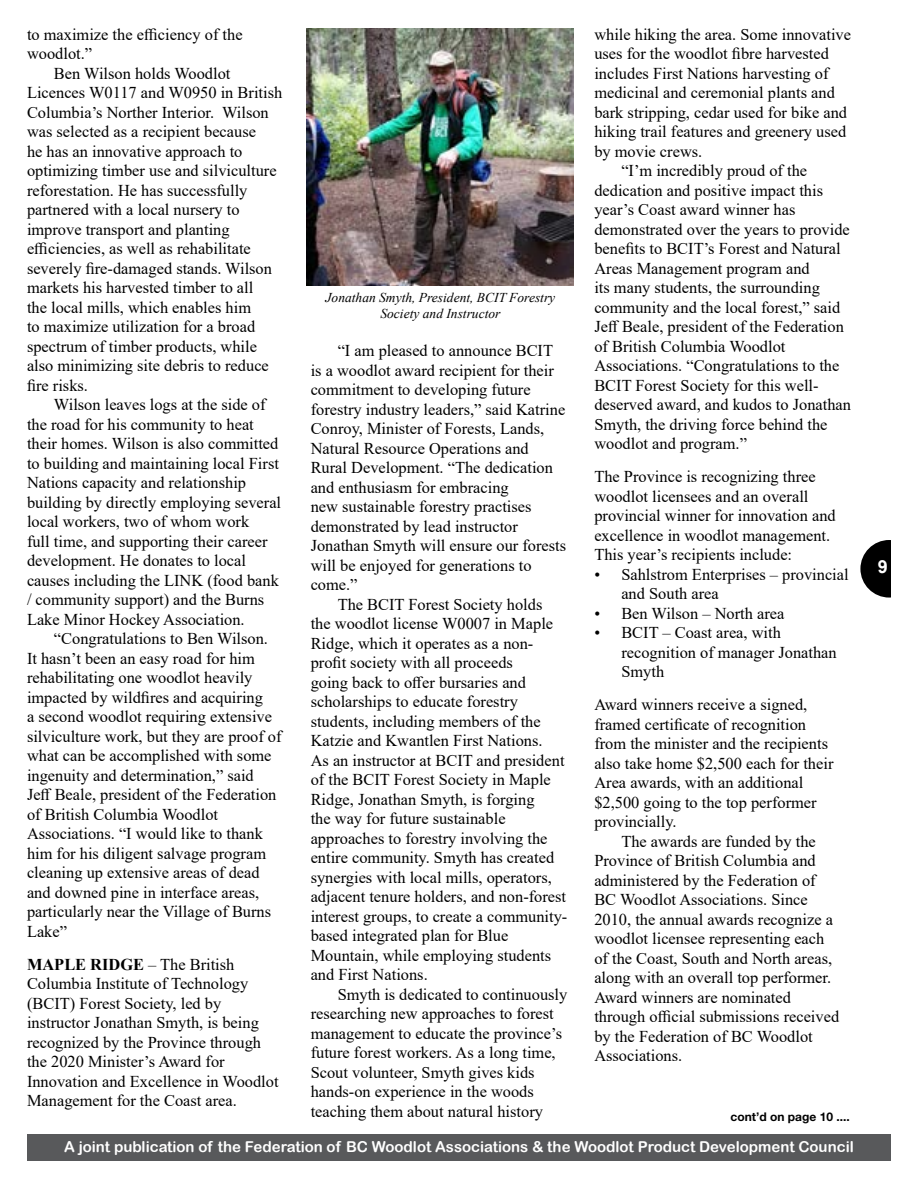
<style>
.page{position:relative;width:918px;height:1188px;background:#fff}
.page>*{position:absolute;margin:0;border:0;box-sizing:border-box;transform-origin:0 0}
.t1{font:700 18px "Arial";color:#fff}
.t2{font:16.5px/19.5px "Times New Roman";color:#000}
.t3{font:15px "Arial Rounded MT Bold";color:#fff}
.t4{font:italic 13.5px/16.5px "Times New Roman";color:#000;text-align:center}
.t5{font:700 12px "Helvetica Neue LT Std";color:#000}
.s1{font-weight:700}
</style>
<div class="page">
<div style="left:27px;top:1134px;width:864px;height:27px;background:#58595b"></div>
<div style="left:860px;top:540px;width:58px;height:58px;background:#000;border-radius:50%"></div>
<div style="left:891px;top:502px;width:27px;height:135px;background:#fff"></div>
<img style="left:306px;top:28px;width:268px;height:258px">
<p class="t2" style="left:27px;top:24px;width:217px">to maximize the efficiency of the woodlot.”</p>
<p class="t2" style="left:27px;top:63px;width:257px;text-indent:27px">Ben Wilson holds Woodlot Licences W0117 and W0950 in British Columbia’s Norther Interior. Wilson was selected as a recipient because<br>he has an innovative approach to optimizing timber use and silviculture reforestation. He has successfully partnered with a local nursery to improve transport and planting efficiencies, as well as rehabilitate severely fire-damaged stands. Wilson markets his harvested timber to all<br>the local mills, which enables him<br>to maximize utilization for a broad spectrum of timber products, while also minimizing site debris to reduce fire risks.</p>
<p class="t2" style="left:27px;top:394px;width:256px;text-indent:27px">Wilson leaves logs at the side of the road for his community to heat their homes. Wilson is also committed to building and maintaining local First Nations capacity and relationship building by directly employing several local workers, two of whom work<br>full time, and supporting their career development. He donates to local causes including the LINK (food bank / community support) and the Burns Lake Minor Hockey Association.</p>
<p class="t2" style="left:27px;top:628px;width:256px;text-indent:27px">“Congratulations to Ben Wilson.<br>It hasn’t been an easy road for him rehabilitating one woodlot heavily impacted by wildfires and acquiring<br>a second woodlot requiring extensive silviculture work, but they are proof of what can be accomplished with some ingenuity and determination,” said Jeff Beale, president of the Federation of British Columbia Woodlot Associations. “I would like to thank him for his diligent salvage program cleaning up extensive areas of dead and downed pine in interface areas, particularly near the Village of Burns Lake”</p>
<p class="t2" style="left:27px;top:954px;width:253px"><span class="s1">MAPLE RIDGE</span> – The British<br>Columbia Institute of Technology (BCIT) Forest Society, led by instructor Jonathan Smyth, is being recognized by the Province through the 2020 Minister’s Award for<br>Innovation and Excellence in Woodlot<br>Management for the Coast area.</p>
<p class="t4" style="left:326px;top:289px;width:231px">Jonathan Smyth, President, BCIT Forestry<br>Society and Instructor</p>
<p class="t2" style="left:311px;top:340px;width:257px;text-indent:27px">“I am pleased to announce BCIT is a woodlot award recipient for their commitment to developing future forestry industry leaders,” said Katrine<br>Conroy, Minister of Forests, Lands,<br>Natural Resource Operations and<br>Rural Development. “The dedication and enthusiasm for embracing<br>new sustainable forestry practises demonstrated by lead instructor<br>Jonathan Smyth will ensure our forests will be enjoyed for generations to come.”</p>
<p class="t2" style="left:311px;top:594px;width:258px;text-indent:27px">The BCIT Forest Society holds<br>the woodlot license W0007 in Maple Ridge, which it operates as a non&shy;profit society with all proceeds<br>going back to offer bursaries and scholarships to educate forestry students, including members of the Katzie and Kwantlen First Nations.<br>As an instructor at BCIT and president of the BCIT Forest Society in Maple Ridge, Jonathan Smyth, is forging<br>the way for future sustainable approaches to forestry involving the entire community. Smyth has created synergies with local mills, operators, adjacent tenure holders, and non-forest interest groups, to create a community&shy;based integrated plan for Blue Mountain, while employing students and First Nations.</p>
<p class="t2" style="left:311px;top:984px;width:258px;text-indent:27px">Smyth is dedicated to continuously researching new approaches to forest management to educate the province’s future forest workers. As a long time, Scout volunteer, Smyth gives kids hands-on experience in the woods teaching them about natural history</p>
<p class="t2" style="left:594px;top:24px;width:258px">while hiking the area. Some innovative</p>
<p class="t2" style="left:594px;top:44px;width:236px">uses for the woodlot fibre harvested</p>
<p class="t2" style="left:594px;top:63px;width:236px">includes First Nations harvesting of</p>
<p class="t2" style="left:594px;top:83px;width:242px">medicinal and ceremonial plants and</p>
<p class="t2" style="left:594px;top:102px;width:254px">bark stripping, cedar used for bike and</p>
<p class="t2" style="left:594px;top:122px;width:253px">hiking trail features and greenery used</p>
<p class="t2" style="left:594px;top:141px;width:109px">by movie crews.</p>
<p class="t2" style="left:621px;top:161px;width:187px">“I’m incredibly proud of the</p>
<p class="t2" style="left:594px;top:180px;width:230px">dedication and positive impact this</p>
<p class="t2" style="left:594px;top:200px;width:203px">year’s Coast award winner has</p>
<p class="t2" style="left:594px;top:219px;width:257px">demonstrated over the years to provide</p>
<p class="t2" style="left:594px;top:239px;width:248px">benefits to BCIT’s Forest and Natural</p>
<p class="t2" style="left:594px;top:258px;width:217px">Areas Management program and</p>
<p class="t2" style="left:594px;top:278px;width:227px">its many students, the surrounding</p>
<p class="t2" style="left:594px;top:297px;width:247px">community and the local forest,” said</p>
<p class="t2" style="left:594px;top:317px;width:251px">Jeff Beale, president of the Federation</p>
<p class="t2" style="left:594px;top:336px;width:193px">of British Columbia Woodlot</p>
<p class="t2" style="left:594px;top:356px;width:247px">Associations. “Congratulations to the</p>
<p class="t2" style="left:594px;top:375px;width:226px">BCIT Forest Society for this well-</p>
<p class="t2" style="left:594px;top:395px;width:258px">deserved award, and kudos to Jonathan</p>
<p class="t2" style="left:594px;top:414px;width:235px">Smyth, the driving force behind the</p>
<p class="t2" style="left:594px;top:434px;width:154px">woodlot and program.”</p>
<p class="t2" style="left:594px;top:467px;width:243px">The Province is recognizing three woodlot licensees and an overall provincial winner for innovation and excellence in woodlot management.<br>This year’s recipients include:</p>
<p class="t2" style="left:621px;top:564px;width:229px;text-indent:-27px">• Sahlstrom Enterprises – provincial and South area</p>
<p class="t2" style="left:594px;top:603px;width:192px">• Ben Wilson – North area</p>
<p class="t2" style="left:621px;top:623px;width:217px;text-indent:-27px">• BCIT – Coast area, with recognition of manager Jonathan<br>Smyth</p>
<p class="t2" style="left:594px;top:695px;width:241px">Award winners receive a signed, framed certificate of recognition from the minister and the recipients also take home $2,500 each for their<br>Area awards, with an additional $2,500 going to the top performer provincially.</p>
<p class="t2" style="left:594px;top:831px;width:246px;text-indent:27px">The awards are funded by the<br>Province of British Columbia and administered by the Federation of<br>BC Woodlot Associations. Since<br>2010, the annual awards recognize a woodlot licensee representing each of the Coast, South and North areas, along with an overall top performer.<br>Award winners are nominated through official submissions received by the Federation of BC Woodlot<br>Associations.</p>
<p class="t5" style="left:731px;top:1109px;width:121px">cont’d on page 10 ....</p>
<p class="t3" style="left:64px;top:1138px;width:791px">A joint publication of the Federation of BC Woodlot Associations &amp; the Woodlot Product Development Council</p>
<p class="t1" style="left:878px;top:554px;width:12px">9</p>
</div>
